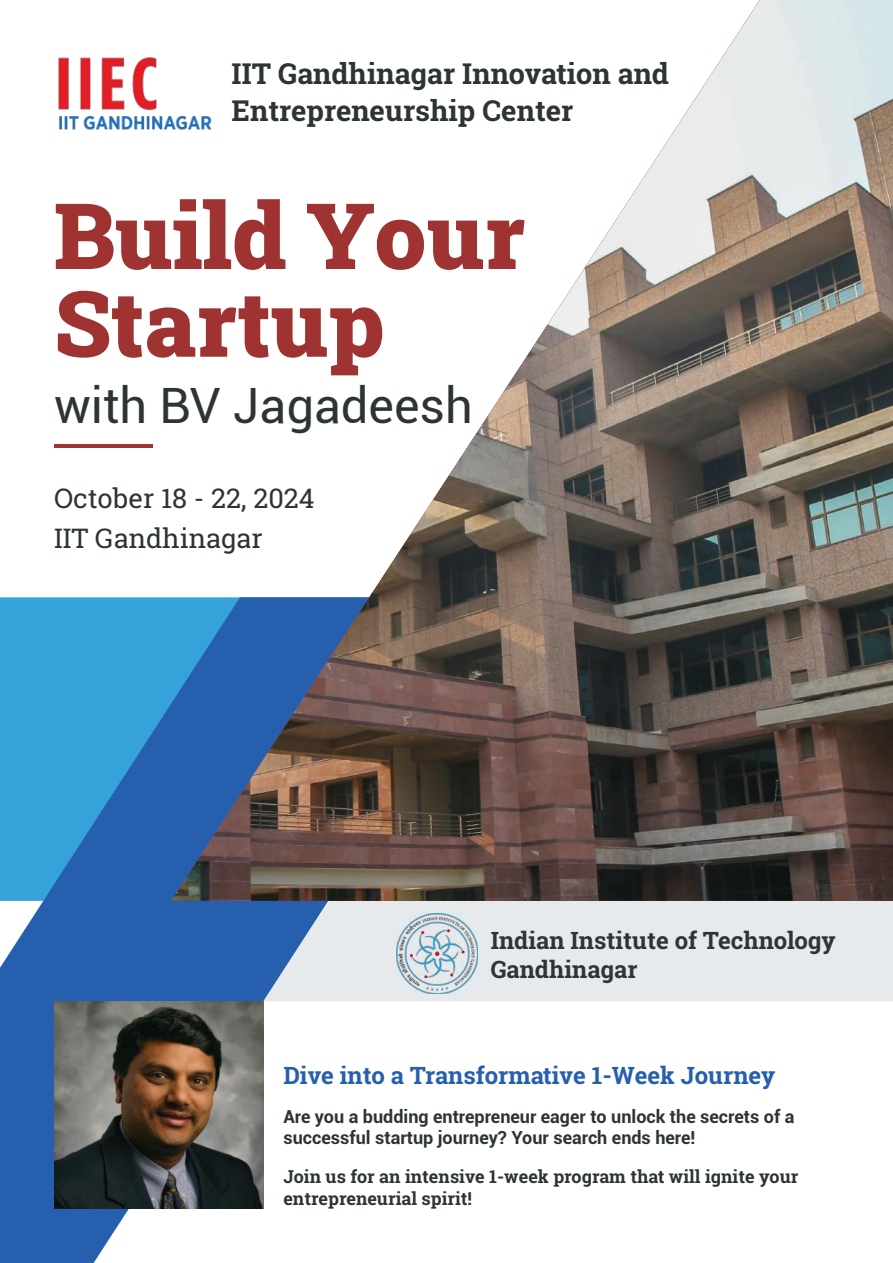
<style>
.page{position:relative;width:893px;height:1263px;background:#fff}
.page>*{position:absolute;margin:0;border:0;box-sizing:border-box;transform-origin:0 0}
.t1{font:900 91.65px/87.8px "Roboto Slab";color:#9f3332}
.t2{font:48.75px "Roboto";color:#2d3435}
.t3{font:700 28.95px/36.6px "Roboto Slab";color:#2d3435}
.t4{font:27.15px/40.5px "Roboto Slab";color:#2d3435}
.t5{font:700 24px/28.8px "Roboto Slab";color:#2d3635}
.t6{font:700 24px "Roboto Slab";color:#255fae}
.t7{font:700 18px/21.6px "Roboto";color:#2d3435}
.t8{font:700 18px/21.6px "Roboto Slab";color:#2d3435}
</style>
<div class="page">
<div style="left:525px;top:901px;width:368px;height:100px;background:#e7eaed"></div>
<svg style="left:0;top:597px;width:525px;height:666px"></svg>
<img style="left:171px;top:0;width:722px;height:901px">
<hr style="left:54px;top:444px;width:98px;height:3px;background:#9f3332">
<img style="left:397px;top:913px;width:80px;height:81px">
<img style="left:58px;top:54px;width:156px;height:80px">
<img style="left:54px;top:1001px;width:209px;height:208px">
<h3 class="t3" style="left:232px;top:55px;width:439px">IIT Gandhinagar Innovation and<br>Entrepreneurship Center</h3>
<h1 class="t1" style="left:54px;top:189px;width:472px">Build Your<br>Startup</h1>
<h2 class="t2" style="left:54px;top:371px;width:420px">with BV Jagadeesh</h2>
<h3 class="t4" style="left:54px;top:478px;width:262px">October 18 - 22, 2024<br>IIT Gandhinagar</h3>
<h3 class="t5" style="left:491px;top:925px;width:347px">Indian Institute of Technology<br>Gandhinagar</h3>
<h3 class="t6" style="left:283px;top:1059px;width:493px">Dive into a Transformative 1-Week Journey</h3>
<p class="t7" style="left:283px;top:1105px;width:513px">Are you a budding entrepreneur eager to unlock the secrets of a successful startup journey? Your search ends here!</p>
<p class="t8" style="left:283px;top:1165px;width:517px">Join us for an intensive 1-week program that will ignite your entrepreneurial spirit!</p>
</div>
